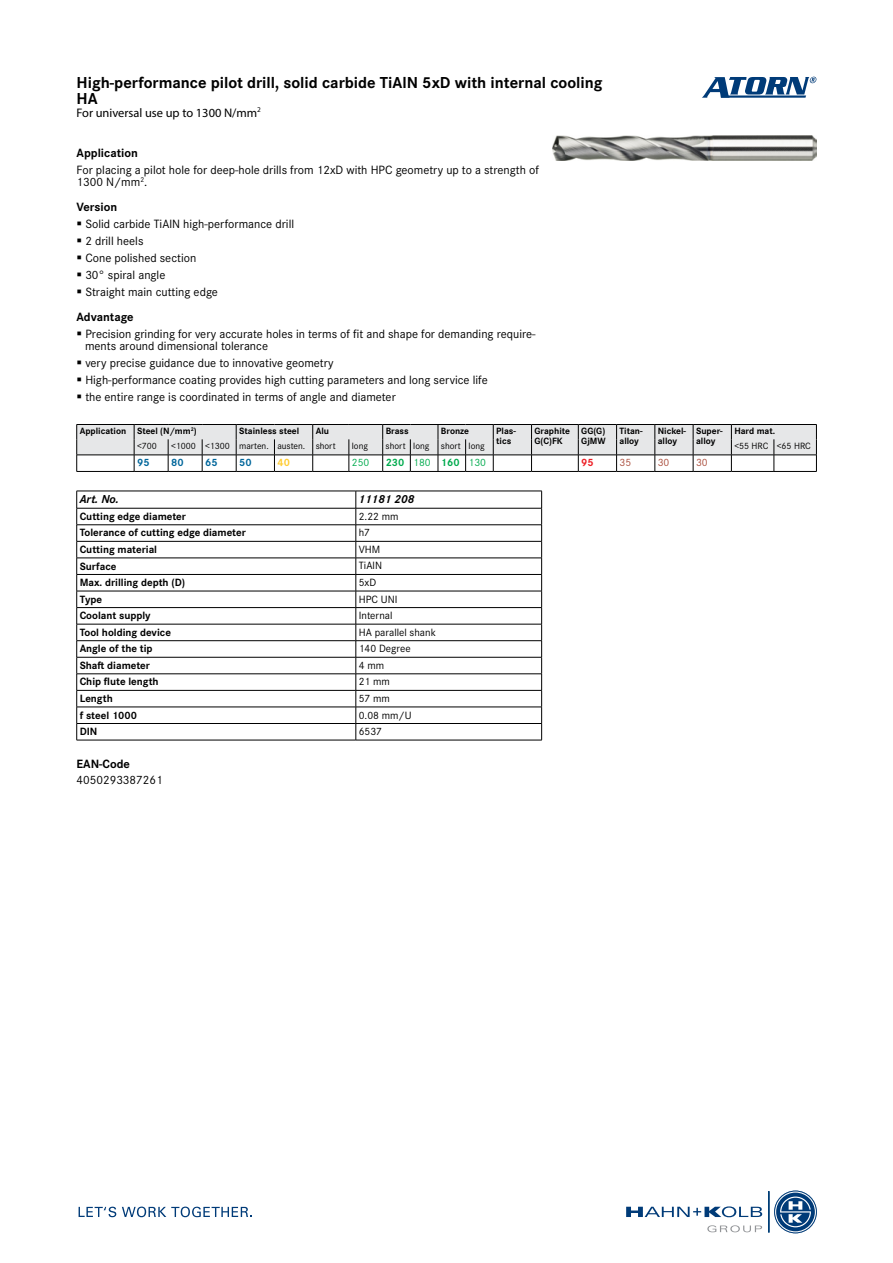
<style>
.page{position:relative;width:893px;height:1263px;background:#fff}
.page>*{position:absolute;margin:0;border:0;box-sizing:border-box;transform-origin:0 0}
.t1{font:700 16.5px/16.5px "Corporate S Pro";color:#000}
.t2{font:12.45px/16.8px "Corporate S Pro";color:#000}
.t3{font:700 12.45px "Corporate S Pro";color:#000}
.t4{font:12.45px "Myriad Pro";color:#000}
.t5{font:italic 700 12px "Corporate S Pro";color:#000}
.t6{font:700 10.95px "Corporate S Pro";color:#000}
.t7{font:10.95px "Corporate S Pro";color:#000}
.t8{font:700 10.95px "Corporate S Pro";color:#00ab4e}
.t9{font:700 10.95px "Corporate S Pro";color:#00669b}
.t10{font:10.95px "Corporate S Pro";color:#aa4e3d}
.t11{font:10.95px "Corporate S Pro";color:#00ab4e}
.t12{font:700 10.95px "Corporate S Pro";color:#ffcc31}
.t13{font:700 10.95px "Corporate S Pro";color:#ed1d24}
.t14{font:700 9.45px/9.4px "Corporate S Pro";color:#000}
.t15{font:9.45px "Corporate S Pro";color:#000}
.s1{font-weight:400}
</style>
<div class="page">
<img style="left:553px;top:136px;width:263px;height:25px">
<svg style="left:702px;top:77px;width:114px;height:21px"></svg>
<svg style="left:626px;top:1206px;width:136px;height:11px"></svg>
<hr style="left:768px;top:1191px;width:1px;height:41px;background:#003b78">
<svg style="left:775px;top:1191px;width:41px;height:42px"></svg>
<div style="left:774px;top:1191px;width:42px;height:42px;border:2px solid #fff;border-radius:50%"></div>
<div style="left:774px;top:1191px;width:42px;height:42px;border:1px solid #003b78;border-radius:50%"></div>
<svg style="left:707px;top:1225px;width:55px;height:7px"></svg>
<svg style="left:79px;top:1207px;width:37px;height:10px"></svg>
<svg style="left:122px;top:1206px;width:130px;height:11px"></svg>
<svg style="left:76px;top:424px;width:741px;height:48px"></svg>
<hr style="left:774px;top:471px;width:43px;height:1px;background:#000">
<hr style="left:77px;top:491px;width:279px;height:1px;background:#000">
<hr style="left:356px;top:491px;width:186px;height:1px;background:#000">
<hr style="left:77px;top:508px;width:279px;height:1px;background:#000">
<hr style="left:356px;top:508px;width:186px;height:1px;background:#000">
<hr style="left:77px;top:524px;width:279px;height:1px;background:#000">
<hr style="left:356px;top:524px;width:186px;height:1px;background:#000">
<hr style="left:77px;top:541px;width:279px;height:1px;background:#000">
<hr style="left:356px;top:541px;width:186px;height:1px;background:#000">
<hr style="left:77px;top:558px;width:279px;height:1px;background:#000">
<hr style="left:356px;top:558px;width:186px;height:1px;background:#000">
<hr style="left:77px;top:574px;width:279px;height:1px;background:#000">
<hr style="left:356px;top:574px;width:186px;height:1px;background:#000">
<hr style="left:77px;top:591px;width:279px;height:1px;background:#000">
<hr style="left:356px;top:591px;width:186px;height:1px;background:#000">
<hr style="left:77px;top:607px;width:279px;height:1px;background:#000">
<hr style="left:356px;top:607px;width:186px;height:1px;background:#000">
<hr style="left:77px;top:624px;width:279px;height:1px;background:#000">
<hr style="left:356px;top:624px;width:186px;height:1px;background:#000">
<hr style="left:77px;top:640px;width:279px;height:1px;background:#000">
<hr style="left:356px;top:640px;width:186px;height:1px;background:#000">
<hr style="left:77px;top:657px;width:279px;height:1px;background:#000">
<hr style="left:356px;top:657px;width:186px;height:1px;background:#000">
<hr style="left:77px;top:673px;width:279px;height:1px;background:#000">
<hr style="left:356px;top:673px;width:186px;height:1px;background:#000">
<hr style="left:77px;top:690px;width:279px;height:1px;background:#000">
<hr style="left:356px;top:690px;width:186px;height:1px;background:#000">
<hr style="left:77px;top:707px;width:279px;height:1px;background:#000">
<hr style="left:356px;top:707px;width:186px;height:1px;background:#000">
<hr style="left:77px;top:723px;width:279px;height:1px;background:#000">
<svg style="left:76px;top:491px;width:1px;height:249px"></svg>
<hr style="left:77px;top:740px;width:279px;height:1px;background:#000">
<hr style="left:356px;top:723px;width:186px;height:1px;background:#000">
<svg style="left:356px;top:491px;width:1px;height:249px"></svg>
<svg style="left:541px;top:491px;width:1px;height:249px"></svg>
<hr style="left:356px;top:740px;width:186px;height:1px;background:#000">
<h1 class="t1" style="left:77px;top:73px;width:528px">High-performance pilot drill, solid carbide TiAlN 5xD with internal cooling<br>HA</h1>
<p class="t4" style="left:77px;top:105px;width:186px">For universal use up to 1300 N/mm<sup>2</sup></p>
<p class="t3" style="left:77px;top:143px;width:63px">Application</p>
<p class="t2" style="left:77px;top:162px;width:464px;line-height:12.5px">For placing a pilot hole for deep-hole drills from 12xD with HPC geometry up to a strength of<br>1300 N/mm<sup>2</sup>.</p>
<p class="t3" style="left:77px;top:198px;width:42px">Version</p>
<p class="t2" style="left:85px;top:215px;width:210px">Solid carbide TiAlN high-performance drill<br>2 drill heels<br>Cone polished section<br>30° spiral angle<br>Straight main cutting edge</p>
<p class="t3" style="left:77px;top:307px;width:59px">Advantage</p>
<p class="t2" style="left:85px;top:327px;width:452px;line-height:12.5px">Precision grinding for very accurate holes in terms of fit and shape for demanding require&shy;ments around dimensional tolerance</p>
<p class="t2" style="left:85px;top:354px;width:404px">very precise guidance due to innovative geometry<br>High-performance coating provides high cutting parameters and long service life the entire range is coordinated in terms of angle and diameter</p>
<p class="t14" style="left:80px;top:426px;width:119px">Application Steel (N/mm<sup>2</sup>)</p>
<p class="t14" style="left:239px;top:426px;width:62px">Stainless steel</p>
<p class="t14" style="left:316px;top:426px;width:15px">Alu</p>
<p class="t14" style="left:386px;top:426px;width:25px">Brass</p>
<p class="t14" style="left:441px;top:426px;width:30px">Bronze</p>
<p class="t14" style="left:496px;top:426px;width:21px">Plas&shy;tics</p>
<p class="t14" style="left:534px;top:426px;width:37px">Graphite<br>G(C)FK</p>
<p class="t14" style="left:581px;top:426px;width:26px">GG(G)<br>GjMW</p>
<p class="t14" style="left:619px;top:426px;width:25px">Titan&shy;alloy</p>
<p class="t14" style="left:658px;top:426px;width:30px">Nickel&shy;alloy</p>
<p class="t14" style="left:696px;top:426px;width:28px">Super&shy;alloy</p>
<p class="t14" style="left:734px;top:426px;width:42px">Hard mat.</p>
<p class="t15" style="left:137px;top:439px;width:21px">&lt;700</p>
<p class="t15" style="left:171px;top:439px;width:166px">&lt;1000 &lt;1300 marten. austen. short</p>
<p class="t15" style="left:352px;top:439px;width:18px">long</p>
<p class="t15" style="left:386px;top:439px;width:101px">short long short long</p>
<p class="t15" style="left:734px;top:439px;width:78px">&lt;55 HRC &lt;65 HRC</p>
<p class="t9" style="left:137px;top:454px;width:14px">95</p>
<p class="t9" style="left:171px;top:454px;width:14px">80</p>
<p class="t9" style="left:205px;top:454px;width:14px">65</p>
<p class="t9" style="left:239px;top:454px;width:14px">50</p>
<p class="t12" style="left:277px;top:454px;width:14px">40</p>
<p class="t11" style="left:352px;top:455px;width:19px">250</p>
<p class="t8" style="left:386px;top:454px;width:102px">230 <span class="s1">180</span> 160 <span class="s1">130</span></p>
<p class="t13" style="left:581px;top:454px;width:14px">95</p>
<p class="t10" style="left:619px;top:455px;width:13px">35</p>
<p class="t10" style="left:658px;top:455px;width:13px">30</p>
<p class="t10" style="left:696px;top:455px;width:13px">30</p>
<p class="t5" style="left:80px;top:490px;width:41px">Art. No.</p>
<p class="t5" style="left:359px;top:490px;width:57px">11181 208</p>
<p class="t6" style="left:80px;top:508px;width:108px">Cutting edge diameter</p>
<p class="t7" style="left:359px;top:508px;width:41px">2.22 mm</p>
<p class="t6" style="left:80px;top:524px;width:168px">Tolerance of cutting edge diameter</p>
<p class="t7" style="left:359px;top:525px;width:13px">h7</p>
<p class="t6" style="left:80px;top:541px;width:79px">Cutting material</p>
<p class="t7" style="left:359px;top:541px;width:23px">VHM</p>
<p class="t6" style="left:80px;top:557px;width:38px">Surface</p>
<p class="t7" style="left:359px;top:558px;width:25px">TiAlN</p>
<p class="t6" style="left:80px;top:574px;width:107px">Max. drilling depth (D)</p>
<p class="t7" style="left:359px;top:574px;width:19px">5xD</p>
<p class="t6" style="left:80px;top:590px;width:24px">Type</p>
<p class="t7" style="left:359px;top:591px;width:40px">HPC UNI</p>
<p class="t6" style="left:80px;top:607px;width:73px">Coolant supply</p>
<p class="t7" style="left:359px;top:608px;width:35px">Internal</p>
<p class="t6" style="left:80px;top:623px;width:93px">Tool holding device</p>
<p class="t7" style="left:359px;top:624px;width:79px">HA parallel shank</p>
<p class="t6" style="left:80px;top:640px;width:74px">Angle of the tip</p>
<p class="t7" style="left:359px;top:641px;width:53px">140 Degree</p>
<p class="t6" style="left:80px;top:657px;width:72px">Shaft diameter</p>
<p class="t7" style="left:359px;top:657px;width:27px">4 mm</p>
<p class="t6" style="left:80px;top:673px;width:81px">Chip flute length</p>
<p class="t7" style="left:359px;top:674px;width:33px">21 mm</p>
<p class="t6" style="left:80px;top:690px;width:35px">Length</p>
<p class="t7" style="left:359px;top:690px;width:33px">57 mm</p>
<p class="t6" style="left:80px;top:706px;width:59px">f steel 1000</p>
<p class="t7" style="left:359px;top:707px;width:54px">0.08 mm/U</p>
<p class="t6" style="left:80px;top:723px;width:19px">DIN</p>
<p class="t7" style="left:359px;top:723px;width:25px">6537</p>
<p class="t3" style="left:77px;top:754px;width:55px">EAN-Code</p>
<p class="t2" style="left:77px;top:771px;width:88px">4050293387261</p>
</div>
